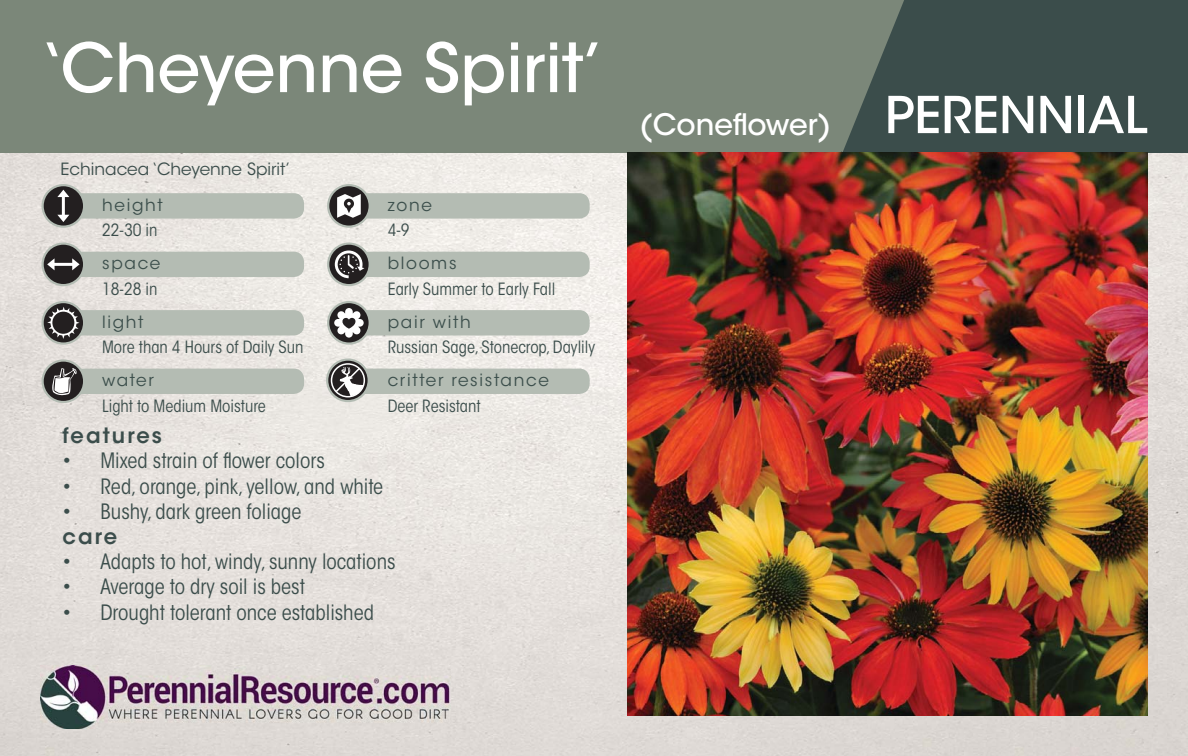
<style>
.page{position:relative;width:1188px;height:756px;background:#fff}
.page>*{position:absolute;margin:0;border:0;box-sizing:border-box;transform-origin:0 0}
.t1{font:500 67.2px "ITC Avant Garde Std";color:#fff}
.t2{font:500 50.4px "ITC Avant Garde Std";color:#fff}
.t3{font:500 29.4px "ITC Avant Garde Std";color:#fff}
.t4{font:condensed 21px "ITC Avant Garde Std";color:#3b4d4b}
.t5{font:600 21px "ITC Avant Garde Std";letter-spacing:.1em;color:#3b4d4b}
.t6{font:condensed 16.8px "ITC Avant Garde Std";color:#3b4d4b}
.t7{font:16.8px "ITC Avant Garde Std";letter-spacing:.1em;color:#3b4e4b}
.t8{font:16.8px "ITC Avant Garde Std";color:#3b4d4b}
</style>
<div class="page">
<img style="left:0;top:152px;width:1188px;height:604px">
<div style="left:28px;top:0;width:1160px;height:152px;background:#3b4d4b"></div>
<svg style="left:840px;top:0;width:64px;height:152px;fill:#7b8779"></svg>
<div style="left:0;top:0;width:840px;height:152px;background:#7b8779"></div>
<img style="left:40px;top:665px;width:411px;height:64px">
<div style="left:63px;top:193px;width:241px;height:26px;background:#b4bcb3;border-radius:11px"></div>
<svg style="left:42px;top:184px;width:43px;height:44px;background:#716f6d"></svg>
<div style="left:349px;top:193px;width:241px;height:26px;background:#b4bcb3;border-radius:11px"></div>
<svg style="left:327px;top:184px;width:44px;height:44px;background:#92918f"></svg>
<div style="left:63px;top:252px;width:241px;height:25px;background:#b4bcb3;border-radius:10px"></div>
<svg style="left:42px;top:242px;width:43px;height:44px;background:#716f6d"></svg>
<div style="left:349px;top:252px;width:241px;height:25px;background:#b4bcb3;border-radius:10px"></div>
<svg style="left:327px;top:242px;width:44px;height:44px;background:#807f7d"></svg>
<div style="left:63px;top:310px;width:241px;height:26px;background:#b4bcb3;border-radius:11px"></div>
<svg style="left:42px;top:301px;width:43px;height:44px;background:#777573"></svg>
<div style="left:349px;top:310px;width:241px;height:26px;background:#b4bcb3;border-radius:11px"></div>
<svg style="left:327px;top:301px;width:44px;height:44px"></svg>
<div style="left:63px;top:369px;width:241px;height:25px;background:#b4bcb3;border-radius:11px"></div>
<svg style="left:42px;top:359px;width:43px;height:44px;background:#838180"></svg>
<div style="left:349px;top:369px;width:241px;height:25px;background:#b4bcb3;border-radius:11px"></div>
<img style="left:628px;top:152px;width:520px;height:564px">
<svg style="left:326px;top:358px;width:44px;height:44px;background:#939290"></svg>
<div style="left:331px;top:363px;width:34px;height:34px;border:2px solid #fff;border-radius:50%"></div>
<h1 class="t1" style="left:40px;top:30px;width:565px">‘Cheyenne Spirit’</h1>
<p class="t8" style="left:60px;top:159px;width:231px">Echinacea ‘Cheyenne Spirit’</p>
<p class="t7" style="left:102px;top:195px;width:62px">height</p>
<p class="t7" style="left:388px;top:195px;width:46px">zone</p>
<p class="t6" style="left:102px;top:223px;width:57px">22-30 in</p>
<p class="t6" style="left:388px;top:223px;width:23px">4-9</p>
<p class="t7" style="left:102px;top:254px;width:60px">space</p>
<p class="t7" style="left:388px;top:254px;width:70px">blooms</p>
<p class="t6" style="left:102px;top:282px;width:57px">18-28 in</p>
<p class="t6" style="left:388px;top:282px;width:169px">Early Summer to Early Fall</p>
<p class="t7" style="left:102px;top:312px;width:43px">light</p>
<p class="t7" style="left:388px;top:312px;width:85px">pair with</p>
<p class="t6" style="left:102px;top:340px;width:203px">More than 4 Hours of Daily Sun</p>
<p class="t6" style="left:388px;top:340px;width:209px">Russian Sage, Stonecrop, Daylily</p>
<p class="t7" style="left:102px;top:370px;width:53px">water</p>
<p class="t7" style="left:388px;top:370px;width:163px">critter resistance</p>
<p class="t6" style="left:102px;top:399px;width:165px">Light to Medium Moisture</p>
<p class="t6" style="left:388px;top:399px;width:94px">Deer Resistant</p>
<p class="t5" style="left:63px;top:424px;width:101px">features</p>
<p class="t4" style="left:63px;top:452px;width:264px">• Mixed strain of flower colors</p>
<p class="t4" style="left:63px;top:477px;width:322px">• Red, orange, pink, yellow, and white</p>
<p class="t4" style="left:63px;top:503px;width:240px">• Bushy, dark green foliage</p>
<p class="t5" style="left:63px;top:524px;width:56px">care</p>
<p class="t4" style="left:63px;top:553px;width:334px">• Adapts to hot, windy, sunny locations</p>
<p class="t4" style="left:63px;top:578px;width:244px">• Average to dry soil is best</p>
<p class="t4" style="left:63px;top:603px;width:313px">• Drought tolerant once established</p>
<h3 class="t3" style="left:639px;top:108px;width:193px">(Coneflower)</h3>
<h2 class="t2" style="left:885px;top:86px;width:264px">PERENNIAL</h2>
</div>
